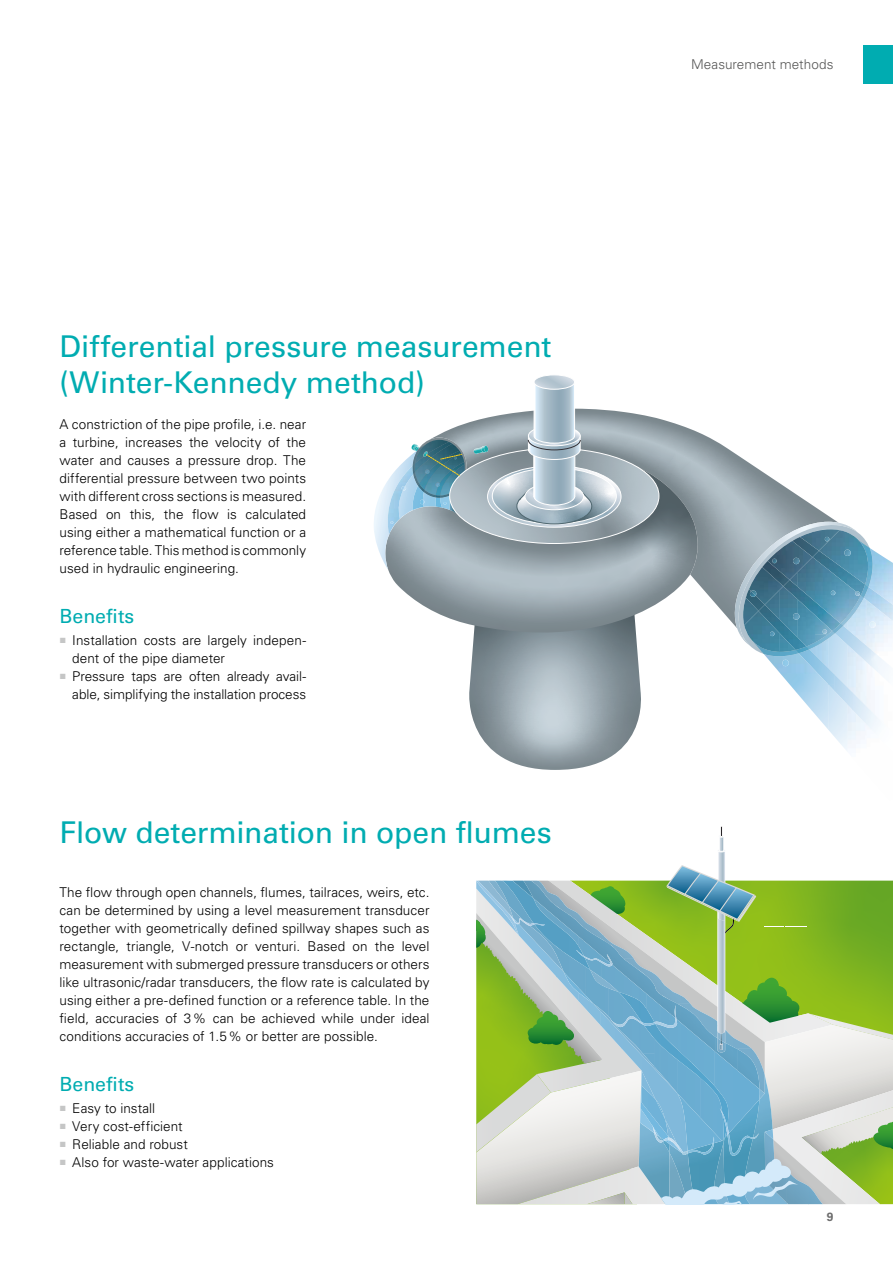
<style>
.page{position:relative;width:893px;height:1263px;background:#fff}
.page>*{position:absolute;margin:0;border:0;box-sizing:border-box;transform-origin:0 0}
.t1{font:30px/36px "Univers LT Std";letter-spacing:-.005em;color:#00acb1}
.t2{font:19.5px "Univers LT Std";color:#00acb1}
.t3{font:300 13.5px/18px "Univers LT Std";letter-spacing:.005em;color:#000;text-align:justify}
.t4{font:300 13.5px "Univers LT Std";letter-spacing:.005em;color:#565655}
.t5{font:700 12px "Univers LT Std";color:#6e6e6e}
</style>
<div class="page">
<svg style="left:476px;top:826px;width:417px;height:379px"></svg>
<div style="left:863px;top:45px;width:30px;height:39px;background:#00acb1"></div>
<img style="left:866px;top:556px;width:27px;height:136px">
<img style="left:829px;top:666px;width:19px;height:86px">
<img style="left:774px;top:666px;width:25px;height:8px">
<img style="left:781px;top:674px;width:48px;height:18px">
<img style="left:796px;top:692px;width:33px;height:18px">
<img style="left:811px;top:710px;width:18px;height:20px">
<img style="left:871px;top:675px;width:18px;height:8px">
<img style="left:889px;top:675px;width:4px;height:17px">
<img style="left:864px;top:587px;width:29px;height:88px">
<img style="left:799px;top:666px;width:36px;height:18px">
<img style="left:834px;top:674px;width:19px;height:36px">
<svg style="left:828px;top:684px;width:7px;height:7px"></svg>
<img style="left:853px;top:692px;width:18px;height:37px">
<svg style="left:730px;top:517px;width:152px;height:149px;background:#83aabd"></svg>
<svg style="left:374px;top:375px;width:324px;height:395px"></svg>
<h1 class="t1" style="left:60px;top:329px;width:494px">Differential pressure measurement (Winter-Kennedy method)</h1>
<p class="t3" style="left:60px;top:415px;width:248px">A constriction of the pipe profile, i.e. near a turbine, increases the velocity of the water and causes a pressure drop. The differential pressure between two points with different cross sections is measured.<br>Based on this, the flow is calculated using either a mathematical function or a reference table. This method is commonly used in hydraulic engineering.</p>
<h2 class="t2" style="left:60px;top:604px;width:76px">Benefits</h2>
<p class="t3" style="left:72px;top:631px;width:235px;text-indent:-13px"><sup>■</sup> Installation costs are largely indepen&shy;dent of the pipe diameter</p>
<p class="t3" style="left:60px;top:667px;width:248px;text-align:right"><sup>■</sup> Pressure taps are often already avail&shy;able, simplifying the installation process</p>
<h1 class="t1" style="left:60px;top:815px;width:494px">Flow determination in open flumes</h1>
<p class="t3" style="left:60px;top:883px;width:371px">The flow through open channels, flumes, tailraces, weirs, etc. can be determined by using a level measurement transducer together with geometrically defined spillway shapes such as rectangle, triangle, V-notch or venturi. Based on the level measurement with submerged pressure transducers or others like ultrasonic/radar transducers, the flow rate is calculated by using either a pre-defined function or a reference table. In the field, accuracies of 3% can be achieved while under ideal conditions accuracies of 1.5% or better are possible.</p>
<h2 class="t2" style="left:60px;top:1072px;width:76px">Benefits</h2>
<p class="t3" style="left:60px;top:1099px;width:97px"><sup>■</sup> Easy to install</p>
<p class="t3" style="left:60px;top:1117px;width:125px"><sup>■</sup> Very cost-efficient</p>
<p class="t3" style="left:60px;top:1135px;width:130px"><sup>■</sup> Reliable and robust</p>
<p class="t3" style="left:60px;top:1153px;width:216px"><sup>■</sup> Also for waste-water applications</p>
<p class="t4" style="left:691px;top:56px;width:144px">Measurement methods</p>
<p class="t5" style="left:827px;top:1210px;width:8px">9</p>
</div>
